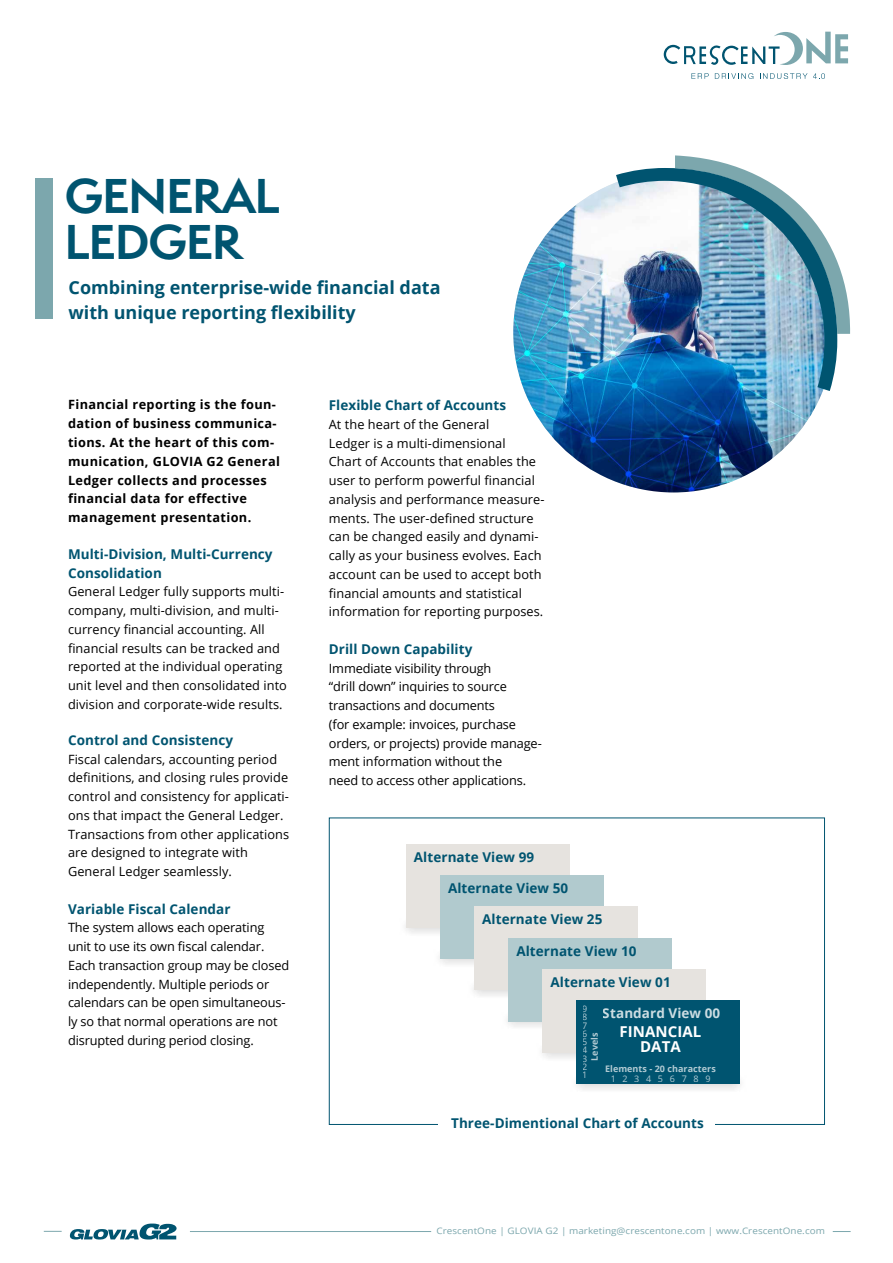
<style>
.page{position:relative;width:893px;height:1263px;background:#fff}
.page>*{position:absolute;margin:0;border:0;box-sizing:border-box;transform-origin:0 0}
.t1{font:700 45px/46.2px "Semplicita Pro";letter-spacing:-.02em;color:#005470}
.t2{font:700 18px/25.5px "Open Sans";color:#005470}
.t3{font:700 15px/15px "Open Sans";letter-spacing:.005em;color:#fff;text-align:center}
.t4{font:700 13.5px/18.8px "Open Sans";letter-spacing:.005em;color:#005470}
.t5{font:700 13.5px "Open Sans";letter-spacing:.005em;color:#fff}
.t6{font:12.75px/18.8px "Open Sans";letter-spacing:.005em;color:#000}
.t7{font:700 12.75px/18.8px "Open Sans";letter-spacing:.03em;color:#000}
.t8{font:9px "Open Sans";letter-spacing:.005em;color:#7ca7ad;scale:1.1 1}
.t9{font:700 9px "Open Sans";letter-spacing:.005em;color:#fff}
.t10{font:9px/8.2px "Open Sans";color:#fff;text-align:justify}
</style>
<div class="page">
<svg style="left:69px;top:1223px;width:108px;height:16px"></svg>
<svg style="left:833px;top:1231px;width:18px;height:1px"></svg>
<svg style="left:44px;top:1231px;width:18px;height:1px"></svg>
<svg style="left:691px;top:73px;width:18px;height:6px"></svg>
<svg style="left:715px;top:73px;width:38px;height:6px"></svg>
<svg style="left:760px;top:73px;width:47px;height:6px"></svg>
<svg style="left:813px;top:73px;width:12px;height:6px"></svg>
<svg style="left:664px;top:32px;width:184px;height:33px"></svg>
<hr style="left:190px;top:1231px;width:241px;height:1px;background:#7ca7ad">
<img style="left:513px;top:172px;width:321px;height:320px;border-radius:160px">
<svg style="left:675px;top:155px;width:175px;height:179px"></svg>
<img style="left:616px;top:168px;width:221px;height:223px">
<div style="left:35px;top:179px;width:18px;height:140px;background:#7ca7ad"></div>
<div style="left:399px;top:917px;width:177px;height:19px;background:#000;opacity:.8"></div>
<div style="left:406px;top:844px;width:164px;height:83px;background:#e6e3df"></div>
<div style="left:433px;top:948px;width:177px;height:19px;background:#000;opacity:.8"></div>
<div style="left:440px;top:875px;width:164px;height:84px;background:#b1cace"></div>
<div style="left:467px;top:979px;width:177px;height:20px;background:#000;opacity:.8"></div>
<div style="left:474px;top:906px;width:164px;height:84px;background:#e6e3df"></div>
<div style="left:501px;top:1011px;width:177px;height:19px;background:#000;opacity:.8"></div>
<div style="left:508px;top:938px;width:164px;height:83px;background:#b1cace"></div>
<div style="left:535px;top:1042px;width:177px;height:19px;background:#000;opacity:.8"></div>
<div style="left:542px;top:969px;width:164px;height:84px;background:#e6e3df"></div>
<div style="left:570px;top:1073px;width:177px;height:20px;background:#000;opacity:.8"></div>
<div style="left:576px;top:1000px;width:164px;height:84px;background:#005470"></div>
<h1 class="t1" style="left:65px;top:172px;width:217px">GENERAL<br>LEDGER</h1>
<h2 class="t2" style="left:69px;top:274px;width:374px">Combining enterprise-wide financial data with unique reporting flexibility</h2>
<p class="t7" style="left:68px;top:395px;width:213px">Financial reporting is the foun&shy;dation of business communica&shy;tions. At the heart of this com&shy;munication, GLOVIA G2 General<br>Ledger collects and processes financial data for effective management presentation.</p>
<p class="t4" style="left:68px;top:544px;width:206px">Multi-Division, Multi-Currency<br>Consolidation</p>
<p class="t6" style="left:68px;top:582px;width:220px">General Ledger fully supports multi&shy;company, multi-division, and multi&shy;currency financial accounting. All financial results can be tracked and reported at the individual operating unit level and then consolidated into division and corporate-wide results.</p>
<p class="t4" style="left:68px;top:730px;width:167px">Control and Consistency</p>
<p class="t6" style="left:68px;top:749px;width:223px">Fiscal calendars, accounting period definitions, and closing rules provide control and consistency for applicati&shy;ons that impact the General Ledger.<br>Transactions from other applications are designed to integrate with General Ledger seamlessly.</p>
<p class="t4" style="left:68px;top:899px;width:164px">Variable Fiscal Calendar</p>
<p class="t6" style="left:68px;top:918px;width:223px">The system allows each operating unit to use its own fiscal calendar.<br>Each transaction group may be closed independently. Multiple periods or calendars can be open simultaneous&shy;ly so that normal operations are not disrupted during period closing.</p>
<p class="t4" style="left:329px;top:395px;width:179px">Flexible Chart of Accounts</p>
<p class="t6" style="left:329px;top:414px;width:217px">At the heart of the General<br>Ledger is a multi-dimensional<br>Chart of Accounts that enables the user to perform powerful financial analysis and performance measure&shy;ments. The user-defined structure can be changed easily and dynami&shy;cally as your business evolves. Each account can be used to accept both financial amounts and statistical information for reporting purposes.</p>
<p class="t4" style="left:329px;top:639px;width:145px">Drill Down Capability</p>
<p class="t6" style="left:329px;top:658px;width:214px">Immediate visibility through<br>“drill down” inquiries to source transactions and documents<br>(for example: invoices, purchase orders, or projects) provide manage&shy;ment information without the<br>need to access other applications.</p>
<p class="t4" style="left:414px;top:847px;width:122px">Alternate View 99</p>
<p class="t4" style="left:448px;top:878px;width:122px">Alternate View 50</p>
<p class="t4" style="left:482px;top:910px;width:122px">Alternate View 25</p>
<p class="t4" style="left:516px;top:941px;width:122px">Alternate View 10</p>
<p class="t4" style="left:550px;top:972px;width:122px">Alternate View 01</p>
<p class="t5" style="left:603px;top:1004px;width:119px">Standard View 00</p>
<p class="t3" style="left:620px;top:1023px;width:83px">FINANCIAL<br>DATA</p>
<p class="t9" style="left:605px;top:1062px;width:112px">Elements - 20 characters</p>
<p class="t10" style="left:583px;top:1004px;width:7px">9<br>8<br>7<br>6<br>5<br>4<br>3<br>2<br>1</p>
<p class="t9" style="left:588px;top:1061px;width:30px;rotate:-90deg">Levels</p>
<p class="t10" style="left:610px;top:1074px;width:101px">1 2 3 4 5 6 7 8 9</p>
<p class="t4" style="left:451px;top:1113px;width:254px">Three-Dimentional Chart of Accounts</p>
<p class="t8" style="left:436px;top:1224px;width:355px">CrescentOne | GLOVIA G2 | marketing@crescentone.com | www.CrescentOne.com</p>
</div>
